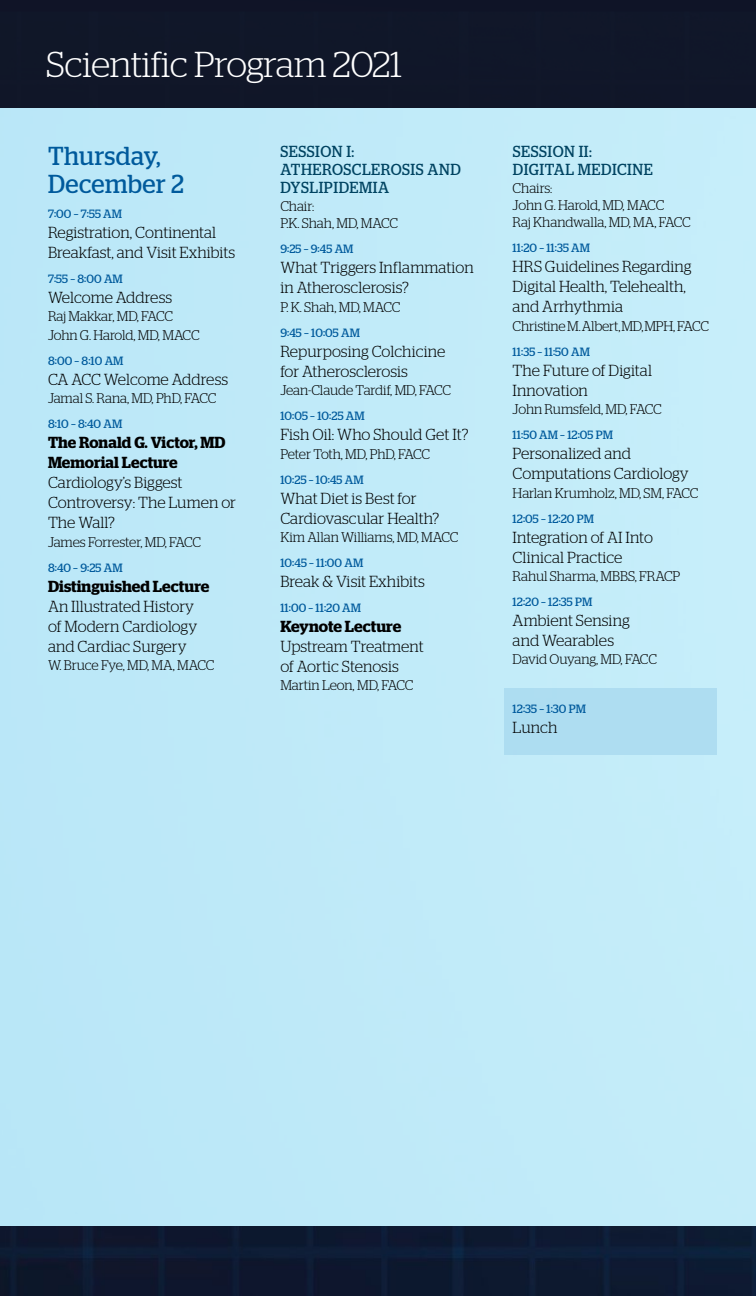
<style>
.page{position:relative;width:756px;height:1296px;background:#fff}
.page>*{position:absolute;margin:0;border:0;box-sizing:border-box;transform-origin:0 0}
.t1{font:300 36px "Stag";letter-spacing:-.01em;color:#fff}
.days{font:26px/28px "Stag";letter-spacing:.02em;color:#005a9c;scale:.95 1}
.Lecture_Titles{font:300 16px/20px "Stag";letter-spacing:.005em;color:#000}
.Session_Title{font:16px/18px "Stag";letter-spacing:.04em;color:#004361;scale:.95 1}
.Lecture_Titles-2{font:600 16px/20px "Stag";letter-spacing:.005em;color:#000}
.Debate{font:600 16px "Stag";letter-spacing:.005em;color:#000}
.Program_Doctor{font:300 14px/17px "Stag";letter-spacing:-.01em;color:#000}
.time{font:12px "Stag";letter-spacing:.005em;color:#005a9c}
.debate_time{font:12px "Stag";letter-spacing:.005em;color:#005a9c}
</style>
<div class="page">
<div style="left:504px;top:688px;width:213px;height:67px;background:#aeddf1"></div>
<div style="left:0;top:0;width:756px;height:108px;background:#101729"></div>
<img style="left:0;top:1226px;width:756px;height:70px">
<p class="t1" style="left:46px;top:44px;width:358px">Scientific Program 2021</p>
<p class="days" style="left:48px;top:141px;width:145px">Thursday,<br>December 2</p>
<p class="time" style="left:48px;top:207px;width:76px">7:00 – 7:55 AM</p>
<p class="Lecture_Titles" style="left:48px;top:222px;width:189px">Registration, Continental<br>Breakfast, and Visit Exhibits</p>
<p class="time" style="left:48px;top:272px;width:76px">7:55 – 8:00 AM</p>
<p class="Lecture_Titles" style="left:48px;top:287px;width:126px">Welcome Address</p>
<p class="Program_Doctor" style="left:48px;top:308px;width:127px">Raj Makkar, MD, FACC</p>
<p class="Program_Doctor" style="left:48px;top:326px;width:153px">John G. Harold, MD, MACC</p>
<p class="time" style="left:48px;top:354px;width:77px">8:00 – 8:10 AM</p>
<p class="Lecture_Titles" style="left:48px;top:369px;width:182px">CA ACC Welcome Address</p>
<p class="Program_Doctor" style="left:48px;top:390px;width:170px">Jamal S. Rana, MD, PhD, FACC</p>
<p class="time" style="left:48px;top:417px;width:76px">8:10 – 8:40 AM</p>
<p class="Lecture_Titles-2" style="left:48px;top:432px;width:179px">The Ronald G. Victor, MD<br>Memorial Lecture</p>
<p class="Lecture_Titles" style="left:48px;top:472px;width:190px">Cardiology’s Biggest<br>Controversy: The Lumen or<br>The Wall?</p>
<p class="Program_Doctor" style="left:48px;top:533px;width:155px">James Forrester, MD, FACC</p>
<p class="time" style="left:48px;top:560px;width:76px">8:40 – 9:25 AM</p>
<p class="Debate" style="left:48px;top:577px;width:163px">Distinguished Lecture</p>
<p class="Lecture_Titles" style="left:48px;top:596px;width:151px">An Illustrated History of Modern Cardiology and Cardiac Surgery</p>
<p class="Program_Doctor" style="left:48px;top:656px;width:168px">W. Bruce Fye, MD, MA, MACC</p>
<p class="Session_Title" style="left:280px;top:142px;width:191px">SESSION I:<br>ATHEROSCLEROSIS AND<br>DYSLIPIDEMIA</p>
<p class="Program_Doctor" style="left:280px;top:198px;width:119px">Chair:<br>P.K. Shah, MD, MACC</p>
<p class="time" style="left:280px;top:242px;width:75px">9:25 – 9:45 AM</p>
<p class="Lecture_Titles" style="left:280px;top:257px;width:195px">What Triggers Inflammation in Atherosclerosis?</p>
<p class="Program_Doctor" style="left:280px;top:298px;width:122px">P. K. Shah, MD, MACC</p>
<p class="time" style="left:280px;top:326px;width:81px">9:45 – 10:05 AM</p>
<p class="Lecture_Titles" style="left:280px;top:341px;width:166px">Repurposing Colchicine for Atherosclerosis</p>
<p class="Program_Doctor" style="left:280px;top:382px;width:172px">Jean-Claude Tardif, MD, FACC</p>
<p class="time" style="left:280px;top:409px;width:86px">10:05 – 10:25 AM</p>
<p class="Lecture_Titles" style="left:280px;top:424px;width:190px">Fish Oil: Who Should Get It?</p>
<p class="Program_Doctor" style="left:280px;top:445px;width:151px">Peter Toth, MD, PhD, FACC</p>
<p class="time" style="left:280px;top:472px;width:85px">10:25 – 10:45 AM</p>
<p class="Lecture_Titles" style="left:280px;top:488px;width:160px">What Diet is Best for<br>Cardiovascular Health?</p>
<p class="Program_Doctor" style="left:280px;top:528px;width:180px">Kim Allan Williams, MD, MACC</p>
<p class="time" style="left:280px;top:556px;width:84px">10:45 – 11:00 AM</p>
<p class="Lecture_Titles" style="left:280px;top:571px;width:146px">Break &amp; Visit Exhibits</p>
<p class="time" style="left:280px;top:601px;width:82px">11:00 – 11:20 AM</p>
<p class="Debate" style="left:280px;top:617px;width:122px">Keynote Lecture</p>
<p class="Lecture_Titles" style="left:280px;top:636px;width:145px">Upstream Treatment of Aortic Stenosis</p>
<p class="Program_Doctor" style="left:280px;top:677px;width:135px">Martin Leon, MD, FACC</p>
<p class="Session_Title" style="left:513px;top:142px;width:149px">SESSION II:<br>DIGITAL MEDICINE</p>
<p class="Program_Doctor" style="left:513px;top:180px;width:180px">Chairs:<br>John G. Harold, MD, MACC<br>Raj Khandwalla, MD, MA, FACC</p>
<p class="time" style="left:513px;top:241px;width:79px">11:20 – 11:35 AM</p>
<p class="Lecture_Titles" style="left:513px;top:256px;width:180px">HRS Guidelines Regarding<br>Digital Health, Telehealth, and Arrhythmia</p>
<p class="Program_Doctor" style="left:513px;top:317px;width:198px">Christine M. Albert, MD, MPH, FACC</p>
<p class="time" style="left:513px;top:345px;width:79px">11:35 – 11:50 AM</p>
<p class="Lecture_Titles" style="left:513px;top:360px;width:141px">The Future of Digital<br>Innovation</p>
<p class="Program_Doctor" style="left:513px;top:401px;width:151px">John Rumsfeld, MD, FACC</p>
<p class="time" style="left:513px;top:428px;width:102px">11:50 AM – 12:05 PM</p>
<p class="Lecture_Titles" style="left:513px;top:443px;width:178px">Personalized and<br>Computations Cardiology</p>
<p class="Program_Doctor" style="left:513px;top:484px;width:187px">Harlan Krumholz, MD, SM, FACC</p>
<p class="time" style="left:513px;top:511px;width:83px">12:05 – 12:20 PM</p>
<p class="Lecture_Titles" style="left:513px;top:527px;width:142px">Integration of AI Into<br>Clinical Practice</p>
<p class="Program_Doctor" style="left:513px;top:567px;width:169px">Rahul Sharma, MBBS, FRACP</p>
<p class="time" style="left:513px;top:595px;width:81px">12:20 – 12:35 PM</p>
<p class="Lecture_Titles" style="left:513px;top:610px;width:119px">Ambient Sensing and Wearables</p>
<p class="Program_Doctor" style="left:513px;top:651px;width:146px">David Ouyang, MD, FACC</p>
<p class="debate_time" style="left:513px;top:702px;width:75px">12:35 – 1:30 PM</p>
<p class="Lecture_Titles" style="left:513px;top:718px;width:46px">Lunch</p>
</div>
